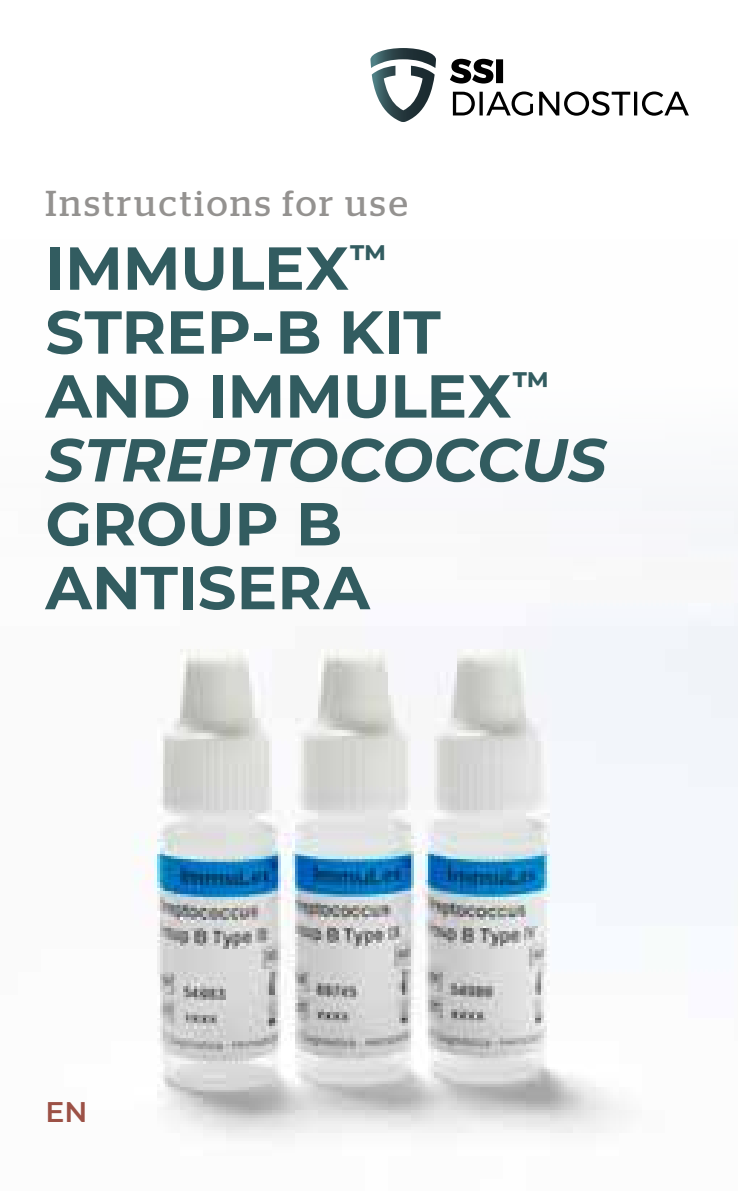
<style>
.page{position:relative;width:738px;height:1191px;background:#fff}
.page>*{position:absolute;margin:0;border:0;box-sizing:border-box;transform-origin:0 0}
.t1{font:700 60.4px/64px "Montserrat";letter-spacing:-.005em;color:#325c60}
.t2{font:36px "Stag";letter-spacing:.08em;color:#949290}
.t3{font:600 28.4px "Montserrat";color:#9c5146}
.s1{font-style:italic}
</style>
<div class="page">
<img style="left:134px;top:508px;width:603px;height:630px">
<svg style="left:370px;top:48px;width:65px;height:74px"></svg>
<svg style="left:452px;top:91px;width:236px;height:25px"></svg>
<svg style="left:450px;top:59px;width:52px;height:25px"></svg>
<p class="t2" style="left:45px;top:182px;width:363px">Instructions for use</p>
<p class="t1" style="left:45px;top:233px;width:562px">IMMULEX<sup>™<br></sup>STREP-B KIT<br>AND IMMULEX<sup>™<br></sup><span class="s1">STREPTOCOCCUS</span></p>
<p class="t1" style="left:45px;top:489px;width:326px">GROUP B<br>ANTISERA</p>
<p class="t3" style="left:45px;top:1091px;width:43px">EN</p>
</div>
